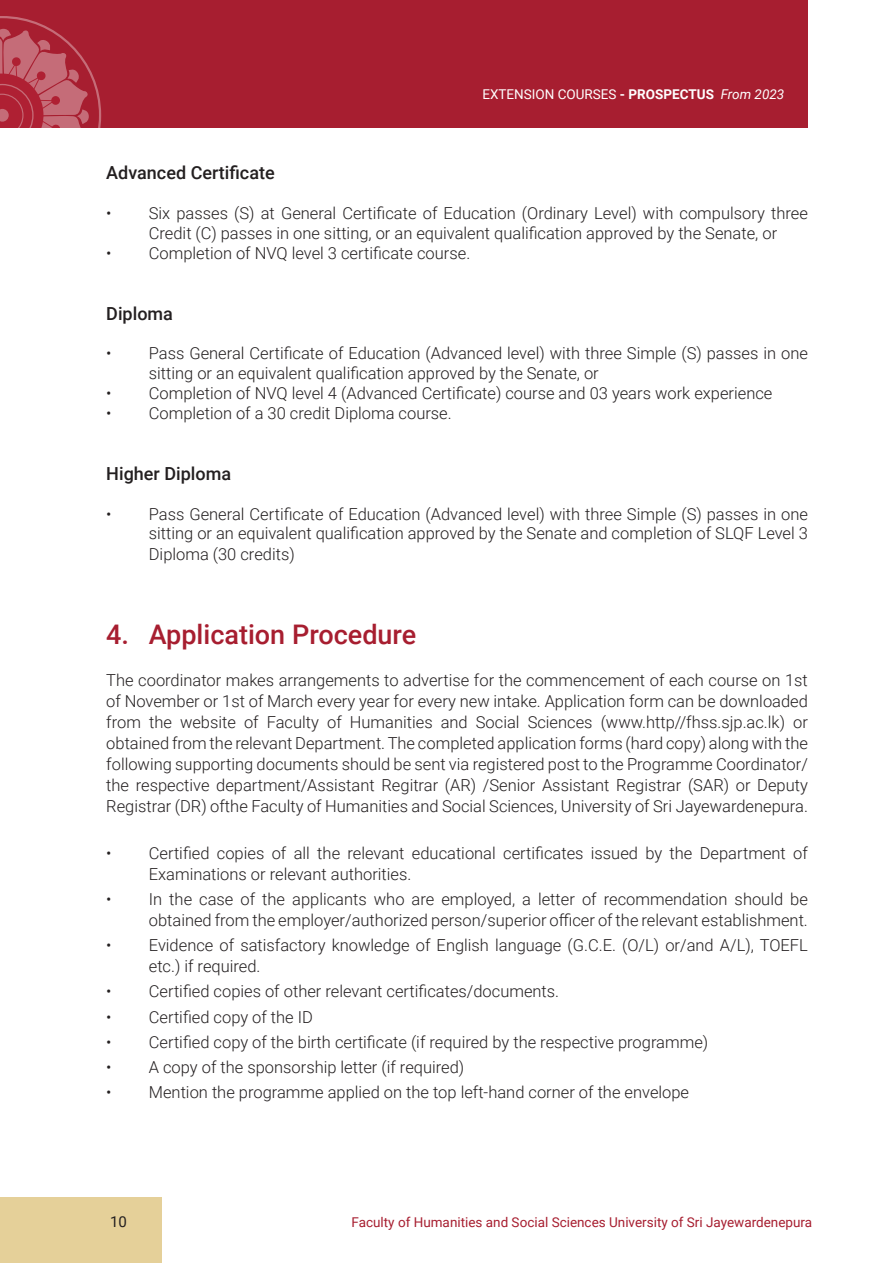
<style>
.page{position:relative;width:893px;height:1263px;background:#fff}
.page>*{position:absolute;margin:0;border:0;box-sizing:border-box;transform-origin:0 0}
.t1{font:500 27px "Roboto";color:#a71e30}
.t2{font:500 18px "Roboto";color:#231f20}
.t3{font:300 16.5px/21px "Roboto";color:#231f20}
.t4{font:15px "Roboto";color:#231f20}
.t5{font:13.5px "Roboto";color:#a71e30}
.t6{font:13.5px "Roboto";color:#fff}
.s1{font-weight:700}
.s2{font-style:italic}
</style>
<div class="page">
<div style="left:0;top:1197px;width:162px;height:66px;background:#e5d099"></div>
<div style="left:0;top:0;width:808px;height:128px;background:#a71e30"></div>
<svg style="left:0;top:16px;width:101px;height:112px"></svg>
<p class="t6" style="left:482px;top:85px;width:303px">EXTENSION COURSES <span class="s1">- PROSPECTUS</span> <span class="s2">From 2023</span></p>
<p class="t2" style="left:106px;top:160px;width:170px">Advanced Certificate</p>
<p class="t3" style="left:149px;top:203px;width:661px;line-height:19.8px;text-indent:-43px">• Six passes (S) at General Certificate of Education (Ordinary Level) with compulsory three<br>Credit (C) passes in one sitting, or an equivalent qualification approved by the Senate, or</p>
<p class="t3" style="left:106px;top:242px;width:365px">• Completion of NVQ level 3 certificate course.</p>
<p class="t2" style="left:106px;top:301px;width:68px">Diploma</p>
<p class="t3" style="left:149px;top:343px;width:661px;line-height:19.8px;text-indent:-43px">• Pass General Certificate of Education (Advanced level) with three Simple (S) passes in one sitting or an equivalent qualification approved by the Senate, or</p>
<p class="t3" style="left:106px;top:382px;width:668px">• Completion of NVQ level 4 (Advanced Certificate) course and 03 years work experience</p>
<p class="t3" style="left:106px;top:402px;width:347px">• Completion of a 30 credit Diploma course.</p>
<p class="t2" style="left:106px;top:461px;width:126px">Higher Diploma</p>
<p class="t3" style="left:149px;top:503px;width:661px;line-height:20.4px;text-align:justify;text-indent:-43px">• Pass General Certificate of Education (Advanced level) with three Simple (S) passes in one sitting or an equivalent qualification approved by the Senate and completion of SLQF Level 3<br>Diploma (30 credits)</p>
<h1 class="t1" style="left:106px;top:616px;width:312px">4. Application Procedure</h1>
<p class="t3" style="left:106px;top:669px;width:703px;text-align:justify">The coordinator makes arrangements to advertise for the commencement of each course on 1st of November or 1st of March every year for every new intake. Application form can be downloaded from the website of Faculty of Humanities and Social Sciences (www.http//fhss.sjp.ac.lk) or obtained from the relevant Department. The completed application forms (hard copy) along with the following supporting documents should be sent via registered post to the Programme Coordinator/ the respective department/Assistant Regitrar (AR) /Senior Assistant Registrar (SAR) or Deputy Registrar (DR) ofthe Faculty of Humanities and Social Sciences, University of Sri Jayewardenepura.</p>
<p class="t3" style="left:149px;top:842px;width:661px;text-indent:-43px">• Certified copies of all the relevant educational certificates issued by the Department of<br>Examinations or relevant authorities.</p>
<p class="t3" style="left:106px;top:888px;width:703px;text-align:right">• In the case of the applicants who are employed, a letter of recommendation should be obtained from the employer/authorized person/superior officer of the relevant establishment.</p>
<p class="t3" style="left:149px;top:934px;width:661px;text-indent:-43px">• Evidence of satisfactory knowledge of English language (G.C.E. (O/L) or/and A/L), TOEFL etc.) if required.</p>
<p class="t3" style="left:106px;top:980px;width:454px">• Certified copies of other relevant certificates/documents.</p>
<p class="t3" style="left:106px;top:1006px;width:208px">• Certified copy of the ID</p>
<p class="t3" style="left:106px;top:1031px;width:603px">• Certified copy of the birth certificate (if required by the respective programme)</p>
<p class="t3" style="left:106px;top:1056px;width:360px">• A copy of the sponsorship letter (if required)</p>
<p class="t3" style="left:106px;top:1081px;width:584px">• Mention the programme applied on the top left-hand corner of the envelope</p>
<p class="t4" style="left:110px;top:1211px;width:18px">10</p>
<p class="t5" style="left:351px;top:1212px;width:462px">Faculty of Humanities and Social Sciences University of Sri Jayewardenepura</p>
</div>
